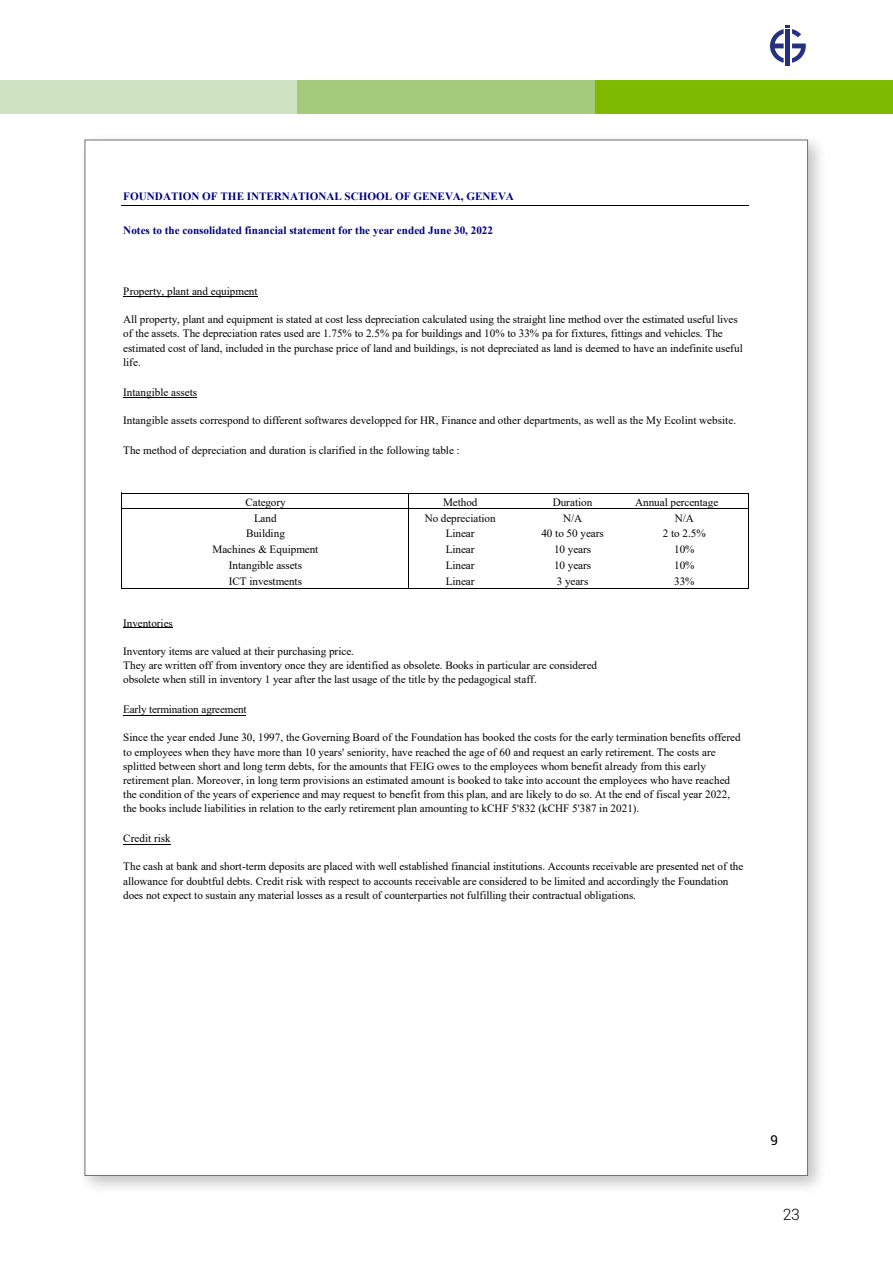
<style>
.page{position:relative;width:893px;height:1263px;background:#fff}
.page>*{position:absolute;margin:0;border:0;box-sizing:border-box;transform-origin:0 0}
.t1{font:300 15.6px "Roboto";color:#000}
.HTML_Address{font:13.5px "Roboto";color:#000}
.t2{font:11.1px/14.1px "Times New Roman";color:#000}
.t3{font:700 11.1px "Times New Roman";color:#000080}
</style>
<div class="page">
<div style="left:0;top:80px;width:298px;height:34px;background:#cfe2c1"></div>
<div style="left:298px;top:80px;width:297px;height:34px;background:#a3cb7b"></div>
<div style="left:595px;top:80px;width:298px;height:34px;background:#7ebb00"></div>
<div style="left:76px;top:131px;width:752px;height:1065px;background:#000;opacity:.25"></div>
<div style="left:85px;top:140px;width:722px;height:1035px;background:#fff"></div>
<hr style="left:121px;top:205px;width:628px;height:1px;background:#000">
<hr style="left:123px;top:628px;width:50px;height:1px;background:#000">
<hr style="left:123px;top:296px;width:134px;height:1px;background:#000">
<hr style="left:121px;top:492px;width:1px;height:97px;background:#000">
<hr style="left:408px;top:493px;width:1px;height:96px;background:#000">
<hr style="left:748px;top:493px;width:1px;height:96px;background:#000">
<hr style="left:122px;top:492px;width:627px;height:1px;background:#000">
<hr style="left:122px;top:508px;width:627px;height:1px;background:#000">
<hr style="left:122px;top:588px;width:627px;height:1px;background:#000">
<hr style="left:124px;top:715px;width:122px;height:1px;background:#000">
<hr style="left:124px;top:844px;width:47px;height:1px;background:#000">
<hr style="left:124px;top:398px;width:73px;height:1px;background:#000">
<svg style="left:770px;top:25px;width:36px;height:38px"></svg>
<div style="left:785px;top:29px;width:5px;height:37px;background:#253081"></div>
<p class="t3" style="left:123px;top:189px;width:392px">FOUNDATION OF THE INTERNATIONAL SCHOOL OF GENEVA, GENEVA</p>
<p class="t3" style="left:123px;top:222px;width:371px">Notes to the consolidated financial statement for the year ended June 30, 2022</p>
<p class="t2" style="left:123px;top:284px;width:136px">Property, plant and equipment</p>
<p class="t2" style="left:123px;top:312px;width:621px">All property, plant and equipment is stated at cost less depreciation calculated using the straight line method over the estimated useful lives of the assets. The depreciation rates used are 1.75% to 2.5% pa for buildings and 10% to 33% pa for fixtures, fittings and vehicles. The estimated cost of land, included in the purchase price of land and buildings, is not depreciated as land is deemed to have an indefinite useful life.</p>
<p class="t2" style="left:123px;top:385px;width:75px">Intangible assets</p>
<p class="t2" style="left:123px;top:413px;width:614px">Intangible assets correspond to different softwares developped for HR, Finance and other departments, as well as the My Ecolint website.</p>
<p class="t2" style="left:123px;top:443px;width:338px">The method of depreciation and duration is clarified in the following table :</p>
<p class="t2" style="left:245px;top:494px;width:42px">Category</p>
<p class="t2" style="left:635px;top:494px;width:85px">Annual percentage</p>
<p class="t2" style="left:213px;top:509px;width:107px;line-height:15.9px;text-align:center">Land<br>Building<br>Machines &amp; Equipment<br>Intangible assets<br>ICT investments</p>
<p class="t2" style="left:443px;top:494px;width:36px">Method</p>
<p class="t2" style="left:553px;top:494px;width:41px">Duration</p>
<p class="t2" style="left:425px;top:510px;width:72px">No depreciation</p>
<p class="t2" style="left:563px;top:510px;width:21px">N/A</p>
<p class="t2" style="left:675px;top:510px;width:21px">N/A</p>
<p class="t2" style="left:446px;top:526px;width:30px">Linear</p>
<p class="t2" style="left:541px;top:526px;width:64px">40 to 50 years</p>
<p class="t2" style="left:663px;top:526px;width:44px">2 to 2.5%</p>
<p class="t2" style="left:446px;top:542px;width:30px">Linear</p>
<p class="t2" style="left:554px;top:542px;width:39px">10 years</p>
<p class="t2" style="left:674px;top:542px;width:22px">10%</p>
<p class="t2" style="left:446px;top:558px;width:30px">Linear</p>
<p class="t2" style="left:554px;top:558px;width:39px">10 years</p>
<p class="t2" style="left:674px;top:558px;width:22px">10%</p>
<p class="t2" style="left:446px;top:574px;width:30px">Linear</p>
<p class="t2" style="left:557px;top:574px;width:33px">3 years</p>
<p class="t2" style="left:674px;top:574px;width:22px">33%</p>
<p class="t2" style="left:123px;top:615px;width:51px">Inventories</p>
<p class="t2" style="left:123px;top:644px;width:475px">Inventory items are valued at their purchasing price.<br>They are written off from inventory once they are identified as obsolete. Books in particular are considered obsolete when still in inventory 1 year after the last usage of the title by the pedagogical staff.</p>
<p class="t2" style="left:123px;top:702px;width:125px">Early termination agreement</p>
<p class="t2" style="left:123px;top:730px;width:619px">Since the year ended June 30, 1997, the Governing Board of the Foundation has booked the costs for the early termination benefits offered to employees when they have more than 10 years' seniority, have reached the age of 60 and request an early retirement. The costs are splitted between short and long term debts, for the amounts that FEIG owes to the employees whom benefit already from this early retirement plan. Moreover, in long term provisions an estimated amount is booked to take into account the employees who have reached the condition of the years of experience and may request to benefit from this plan, and are likely to do so. At the end of fiscal year 2022, the books include liabilities in relation to the early retirement plan amounting to kCHF 5'832 (kCHF 5'387 in 2021).</p>
<p class="t2" style="left:123px;top:831px;width:49px">Credit risk</p>
<p class="t2" style="left:123px;top:859px;width:622px">The cash at bank and short-term deposits are placed with well established financial institutions. Accounts receivable are presented net of the allowance for doubtful debts. Credit risk with respect to accounts receivable are considered to be limited and accordingly the Foundation does not expect to sustain any material losses as a result of counterparties not fulfilling their contractual obligations.</p>
<p class="HTML_Address" style="left:771px;top:1131px;width:9px">9</p>
<h1 class="t1" style="left:783px;top:1204px;width:19px">23</h1>
</div>
